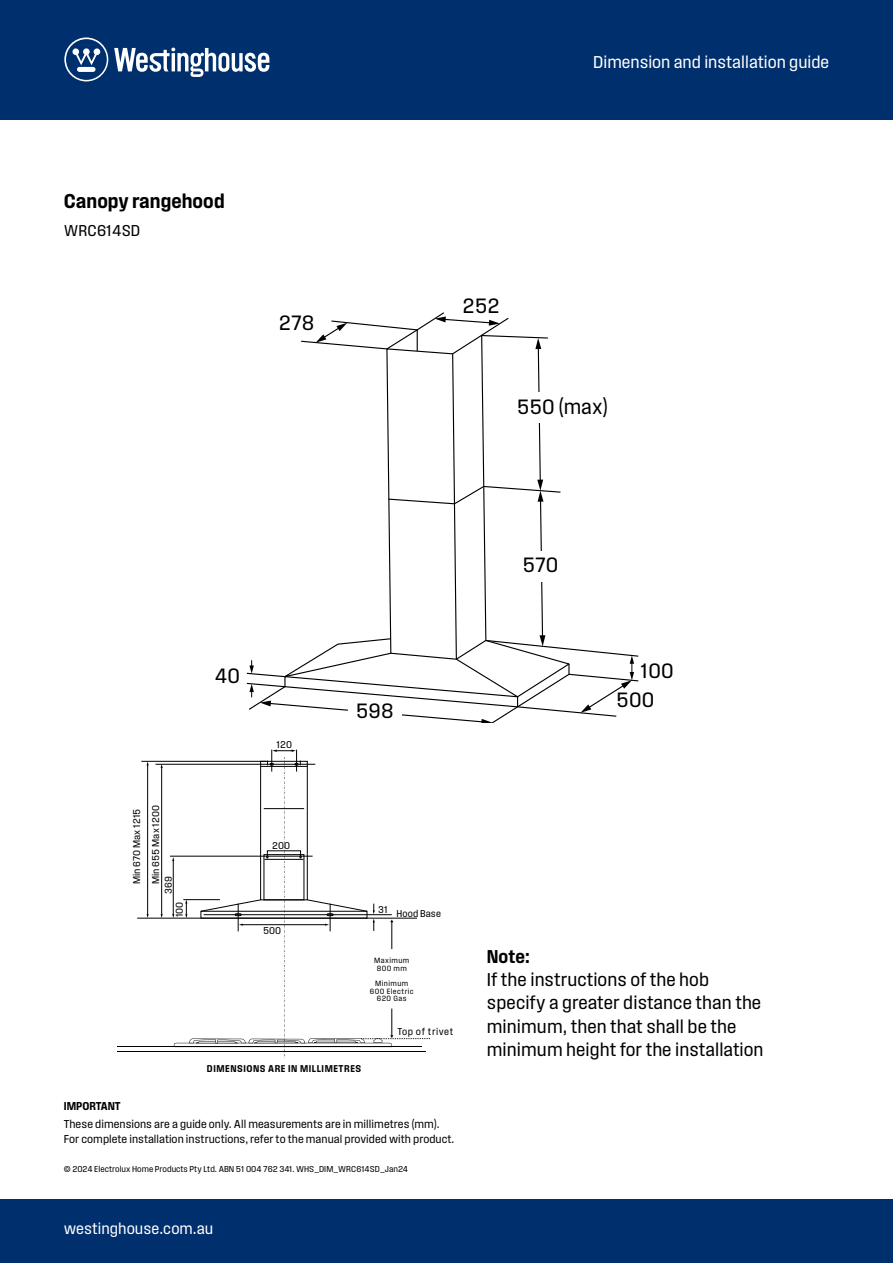
<style>
.page{position:relative;width:893px;height:1263px;background:#fff}
.page>*{position:absolute;margin:0;border:0;box-sizing:border-box;transform-origin:0 0}
.t1{font:21.75px/29.2px "Field Gothic No.52";color:#000}
.t2{font:21px "Field Gothic No.54";color:#000}
.t3{font:19.5px/23.4px "Field Gothic No.52";color:#000}
.t4{font:19.5px "Field Gothic No.54";color:#000}
.t5{font:18px "Field Gothic No.52";color:#fff}
.t6{font:16.5px "Field Gothic No.52";color:#fff}
.t7{font:16.5px "Field Gothic No.52";color:#000}
.t8{font:12px/14.4px "Field Gothic No.52";color:#000}
.t9{font:12px "Field Gothic No.54";color:#000}
.t10{font:10.35px/18.9px "Field Gothic No.52";color:#000}
.t11{font:10.35px "Field Gothic No.54";letter-spacing:.05em;color:#000}
.t12{font:10.35px "Field Gothic No.52";letter-spacing:.05em;color:#000}
.t13{font:9px "Field Gothic No.52";color:#000}
.t14{font:7.95px/7.9px "Field Gothic No.52";letter-spacing:.05em;color:#000;text-align:center}
</style>
<div class="page">
<div style="left:0;top:0;width:893px;height:120px;background:#002f6e"></div>
<div style="left:0;top:1199px;width:893px;height:64px;background:#002f6e"></div>
<svg style="left:114px;top:48px;width:155px;height:29px"></svg>
<svg style="left:64px;top:37px;width:44px;height:44px"></svg>
<svg style="left:246px;top:312px;width:393px;height:410px"></svg>
<hr style="left:117px;top:1046px;width:305px;height:1px;background:#000">
<hr style="left:117px;top:1051px;width:309px;height:1px;background:#000">
<hr style="left:137px;top:918px;width:280px;height:1px;background:#000">
<hr style="left:170px;top:856px;width:143px;height:1px;background:#000">
<hr style="left:141px;top:761px;width:125px;height:1px;background:#000">
<hr style="left:155px;top:764px;width:160px;height:1px;background:#000">
<hr style="left:147px;top:765px;width:1px;height:150px;background:#000">
<hr style="left:161px;top:767px;width:1px;height:148px;background:#000">
<svg style="left:172px;top:749px;width:258px;height:309px"></svg>
<h2 class="t2" style="left:64px;top:190px;width:162px">Canopy rangehood</h2>
<h3 class="t7" style="left:64px;top:222px;width:78px">WRC614SD</h3>
<h1 class="t1" style="left:279px;top:308px;width:37px">278</h1>
<h3 class="t5" style="left:593px;top:52px;width:238px">Dimension and installation guide</h3>
<h1 class="t1" style="left:463px;top:291px;width:39px">252</h1>
<h1 class="t1" style="left:517px;top:392px;width:93px">550 (max)</h1>
<h1 class="t1" style="left:522px;top:550px;width:37px">570</h1>
<p class="t10" style="left:127px;top:884px;width:81px;rotate:-90deg">Min 670 Max 1215<br>Min 655 Max 1200</p>
<p class="t10" style="left:159px;top:894px;width:19px;rotate:-90deg">369</p>
<p class="t10" style="left:170px;top:917px;width:17px;rotate:-90deg">100</p>
<h1 class="t1" style="left:215px;top:661px;width:27px">40</h1>
<p class="t10" style="left:276px;top:735px;width:17px">120</p>
<p class="t10" style="left:272px;top:836px;width:19px">200</p>
<p class="t10" style="left:263px;top:921px;width:20px">500</p>
<h1 class="t1" style="left:356px;top:696px;width:39px">598</h1>
<p class="t10" style="left:378px;top:903px;width:64px">31 Hood Base</p>
<p class="t14" style="left:374px;top:956px;width:37px">Maximum<br>800 mm</p>
<p class="t14" style="left:370px;top:979px;width:45px">Minimum<br>600 Electric<br>620 Gas</p>
<p class="t12" style="left:397px;top:1026px;width:57px">Top of trivet</p>
<p class="t11" style="left:207px;top:1063px;width:156px">DIMENSIONS ARE IN MILLIMETRES</p>
<p class="t9" style="left:64px;top:1099px;width:58px">IMPORTANT</p>
<p class="t8" style="left:64px;top:1117px;width:392px">These dimensions are a guide only. All measurements are in millimetres (mm).<br>For complete installation instructions, refer to the manual provided with product.</p>
<p class="t13" style="left:64px;top:1164px;width:346px">© 2024 Electrolux Home Products Pty Ltd. ABN 51 004 762 341. WHS_DIM_WRC614SD_Jan24</p>
<h3 class="t6" style="left:64px;top:1219px;width:151px">westinghouse.com.au</h3>
<h1 class="t1" style="left:616px;top:655px;width:59px;text-indent:24px">100<br>500</h1>
<h3 class="t4" style="left:487px;top:945px;width:44px">Note:</h3>
<h3 class="t3" style="left:487px;top:967px;width:278px">If the instructions of the hob specify a greater distance than the minimum, then that shall be the minimum height for the installation</h3>
</div>
